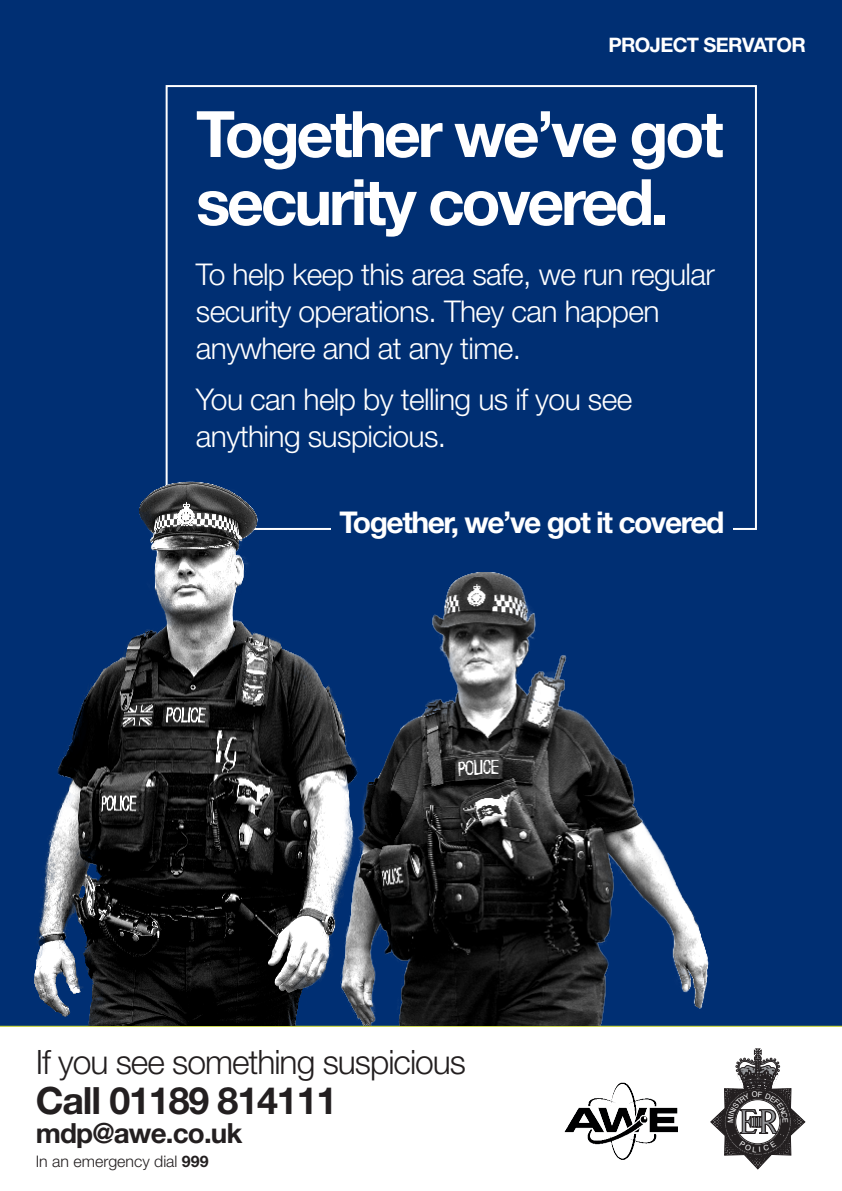
<style>
.page{position:relative;width:842px;height:1191px;background:#fff}
.page>*{position:absolute;margin:0;border:0;box-sizing:border-box;transform-origin:0 0}
.t1{font:700 64px "Helvetica Neue";letter-spacing:-.05em;color:#fff}
.t2{font:700 37.6px "Helvetica Neue LT";letter-spacing:-.03em;color:#231f20}
.t3{font:300 33.6px "Helvetica Neue";letter-spacing:-.03em;color:#231f20}
.t4{font:300 30px/37px "Helvetica Neue";letter-spacing:-.02em;color:#fff}
.t5{font:700 30px "Helvetica Neue";letter-spacing:-.05em;color:#fff}
.t6{font:700 27.8px "Helvetica Neue";letter-spacing:-.03em;color:#231f20}
.t7{font:700 20px "Helvetica Neue LT";letter-spacing:-.03em;color:#fff}
.t8{font:300 16px "Helvetica Neue";color:#231f20}
.s1{font-family:"Helvetica Neue LT";font-weight:700}
</style>
<div class="page">
<img style="left:564px;top:1082px;width:114px;height:78px">
<div style="left:0;top:0;width:842px;height:1026px;background:#002f73"></div>
<img style="left:370px;top:552px;width:355px;height:473px">
<img style="left:11px;top:468px;width:359px;height:557px">
<div style="left:331px;top:509px;width:402px;height:41px;background:#002f73"></div>
<svg style="left:710px;top:1049px;width:95px;height:120px"></svg>
<p class="t7" style="left:608px;top:32px;width:199px">PROJECT SERVATOR</p>
<p class="t1" style="left:196px;top:95px;width:529px">Together we’ve got</p>
<p class="t1" style="left:196px;top:163px;width:474px">security covered.</p>
<p class="t4" style="left:196px;top:255px;width:520px">To help keep this area safe, we run regular security operations. They can happen anywhere and at any time.</p>
<p class="t4" style="left:196px;top:380px;width:438px">You can help by telling us if you see anything suspicious.</p>
<p class="t5" style="left:339px;top:503px;width:386px">Together, we’ve got it covered</p>
<p class="t3" style="left:36px;top:1041px;width:432px">If you see something suspicious</p>
<p class="t2" style="left:36px;top:1077px;width:303px">Call 01189 814111</p>
<p class="t6" style="left:36px;top:1116px;width:208px">mdp@awe.co.uk</p>
<p class="t8" style="left:36px;top:1151px;width:174px">In an emergency dial <span class="s1">999</span></p>
</div>
